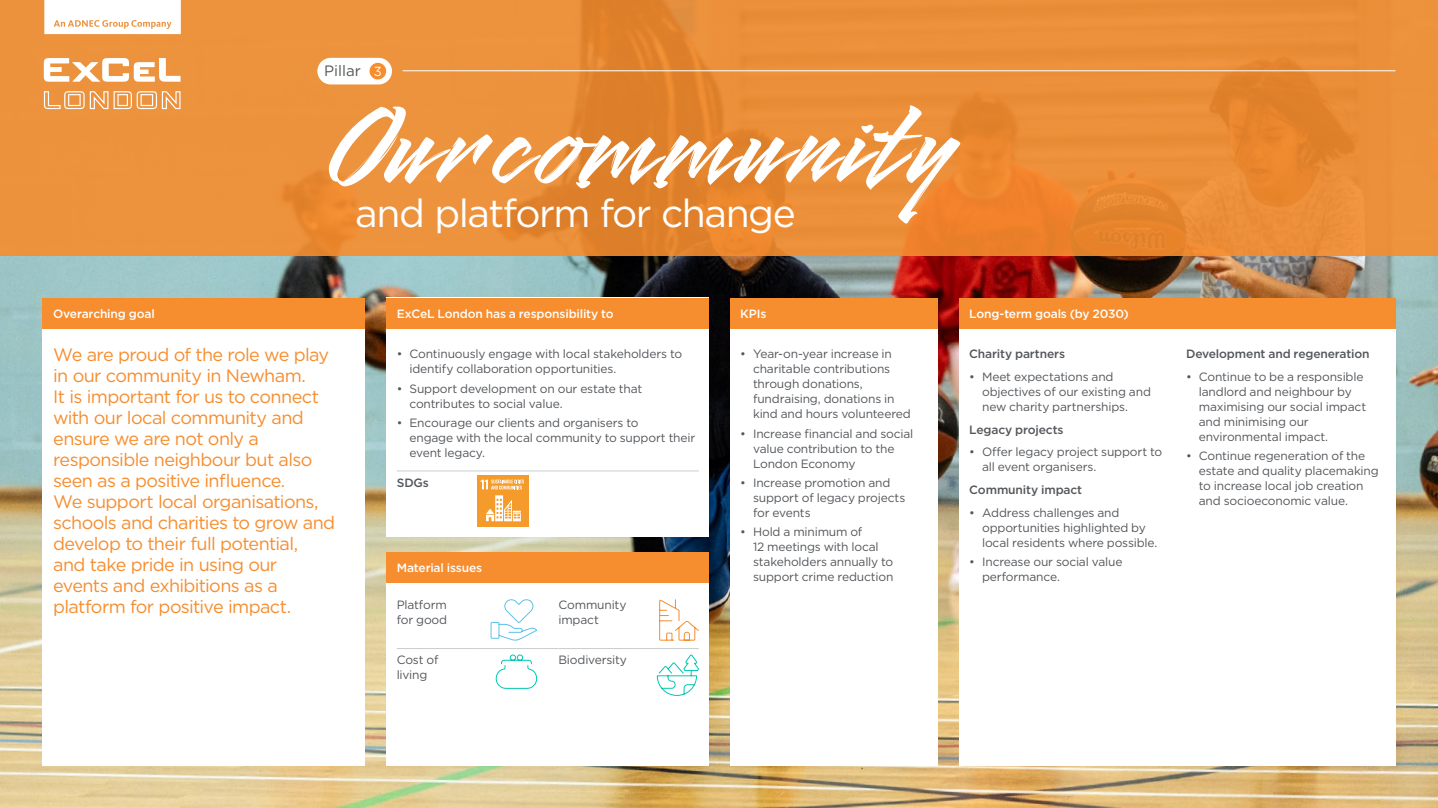
<style>
.page{position:relative;width:1438px;height:808px;background:#fff}
.page>*{position:absolute;margin:0;border:0;box-sizing:border-box;transform-origin:0 0}
.t1{font:120px "Smooch";color:#fff}
.t2{font:39px "Gotham";letter-spacing:-.035em;color:#fff}
.t3{font:18px/21px "Gotham";letter-spacing:-.035em;color:#f68d2e}
.t4{font:15px "Gotham";color:#53565a}
.t5{font:12px/15px "Gotham";letter-spacing:-.015em;color:#53565a}
.t6{font:500 12px "Gotham";letter-spacing:-.015em;color:#fff}
.t7{font:500 12px "Gotham";letter-spacing:-.01em;color:#53565a}
.s1{font-size:13.2px;color:#fff}
</style>
<div class="page">
<img style="left:0;top:255px;width:1437px;height:553px">
<svg style="left:0;top:0;width:1437px;height:255px;background:#ea8d37"></svg>
<div style="left:386px;top:298px;width:322px;height:239px;background:#fff"></div>
<div style="left:729px;top:298px;width:208px;height:467px;background:#fff"></div>
<div style="left:729px;top:298px;width:208px;height:30px;background:#f68d2e"></div>
<div style="left:317px;top:58px;width:75px;height:26px;background:#fff;border-radius:13px"></div>
<div style="left:369px;top:62px;width:18px;height:18px;background:#f68d2e;border-radius:50%"></div>
<div style="left:368px;top:62px;width:19px;height:18px;border:1px solid #fff;border-radius:50%"></div>
<div style="left:386px;top:298px;width:322px;height:30px;background:#f68d2e"></div>
<div style="left:958px;top:298px;width:437px;height:467px;background:#fff"></div>
<div style="left:958px;top:298px;width:437px;height:30px;background:#f68d2e"></div>
<hr style="left:402px;top:70px;width:993px;height:1px;background:#fff">
<div style="left:43px;top:298px;width:322px;height:467px;background:#fff"></div>
<div style="left:43px;top:298px;width:322px;height:30px;background:#f68d2e"></div>
<div style="left:386px;top:583px;width:322px;height:182px;background:#fff"></div>
<hr style="left:396px;top:648px;width:81px;height:1px;background:#cbccce">
<hr style="left:477px;top:648px;width:60px;height:1px;background:#cbccce">
<hr style="left:558px;top:648px;width:81px;height:1px;background:#cbccce">
<hr style="left:639px;top:648px;width:59px;height:1px;background:#cbccce">
<svg style="left:490px;top:599px;width:47px;height:42px"></svg>
<svg style="left:659px;top:599px;width:40px;height:42px"></svg>
<svg style="left:495px;top:648px;width:63px;height:41px"></svg>
<svg style="left:656px;top:654px;width:43px;height:42px"></svg>
<div style="left:386px;top:552px;width:322px;height:31px;background:#f68d2e"></div>
<hr style="left:396px;top:471px;width:81px;height:1px;background:#cbccce">
<hr style="left:477px;top:471px;width:221px;height:1px;background:#cbccce">
<div style="left:477px;top:475px;width:51px;height:51px;background:#f59b2c"></div>
<svg style="left:480px;top:480px;width:44px;height:9px"></svg>
<svg style="left:486px;top:495px;width:35px;height:26px"></svg>
<svg style="left:44px;top:91px;width:136px;height:18px;background:#f1b073"></svg>
<svg style="left:44px;top:58px;width:136px;height:24px"></svg>
<svg style="left:44px;top:0;width:137px;height:34px"></svg>
<p class="t4" style="left:324px;top:61px;width:59px">Pillar <span class="s1">3</span></p>
<h1 class="t1" style="left:323px;top:71px;width:628px">Our community</h1>
<h2 class="t2" style="left:355px;top:188px;width:442px">and platform for change</h2>
<p class="t6" style="left:53px;top:306px;width:103px">Overarching goal</p>
<p class="t3" style="left:53px;top:344px;width:283px">We are proud of the role we play in our community in Newham.<br>It is important for us to connect with our local community and ensure we are not only a responsible neighbour but also seen as a positive influence.<br>We support local organisations, schools and charities to grow and develop to their full potential,<br>and take pride in using our events and exhibitions as a platform for positive impact.</p>
<p class="t6" style="left:396px;top:306px;width:218px">ExCeL London has a responsibility to</p>
<p class="t5" style="left:409px;top:346px;width:274px;text-indent:-13px">• Continuously engage with local stakeholders to identify collaboration opportunities.</p>
<p class="t5" style="left:409px;top:381px;width:234px;text-indent:-13px">• Support development on our estate that contributes to social value.</p>
<p class="t5" style="left:409px;top:415px;width:287px;text-indent:-13px">• Encourage our clients and organisers to<br>engage with the local community to support their event legacy.</p>
<p class="t7" style="left:396px;top:474px;width:34px">SDGs</p>
<p class="t6" style="left:396px;top:560px;width:87px">Material issues</p>
<p class="t5" style="left:396px;top:597px;width:52px">Platform for good</p>
<p class="t5" style="left:558px;top:597px;width:70px">Community impact</p>
<p class="t5" style="left:396px;top:652px;width:43px">Cost of living</p>
<p class="t5" style="left:558px;top:652px;width:70px">Biodiversity</p>
<p class="t6" style="left:740px;top:306px;width:28px">KPIs</p>
<p class="t5" style="left:753px;top:346px;width:159px;text-indent:-13px">• Year-on-year increase in charitable contributions through donations, fundraising, donations in kind and hours volunteered</p>
<p class="t5" style="left:753px;top:426px;width:162px;text-indent:-13px">• Increase financial and social value contribution to the<br>London Economy</p>
<p class="t5" style="left:753px;top:475px;width:154px;text-indent:-13px">• Increase promotion and support of legacy projects for events</p>
<p class="t5" style="left:753px;top:524px;width:142px;text-indent:-13px">• Hold a minimum of<br>12 meetings with local stakeholders annually to support crime reduction</p>
<p class="t6" style="left:969px;top:306px;width:161px">Long-term goals (by 2030)</p>
<p class="t7" style="left:969px;top:346px;width:97px">Charity partners</p>
<p class="t5" style="left:981px;top:369px;width:170px;text-indent:-13px">• Meet expectations and objectives of our existing and new charity partnerships.</p>
<p class="t7" style="left:969px;top:422px;width:96px">Legacy projects</p>
<p class="t5" style="left:981px;top:444px;width:182px;text-indent:-13px">• Offer legacy project support to all event organisers.</p>
<p class="t7" style="left:969px;top:482px;width:114px">Community impact</p>
<p class="t5" style="left:981px;top:505px;width:177px;text-indent:-13px">• Address challenges and opportunities highlighted by local residents where possible.</p>
<p class="t5" style="left:981px;top:554px;width:142px;text-indent:-13px">• Increase our social value performance.</p>
<p class="t7" style="left:1185px;top:346px;width:185px">Development and regeneration</p>
<p class="t5" style="left:1198px;top:369px;width:169px;text-indent:-13px">• Continue to be a responsible landlord and neighbour by maximising our social impact and minimising our environmental impact.</p>
<p class="t5" style="left:1198px;top:448px;width:181px;text-indent:-13px">• Continue regeneration of the estate and quality placemaking to increase local job creation and socioeconomic value.</p>
</div>
